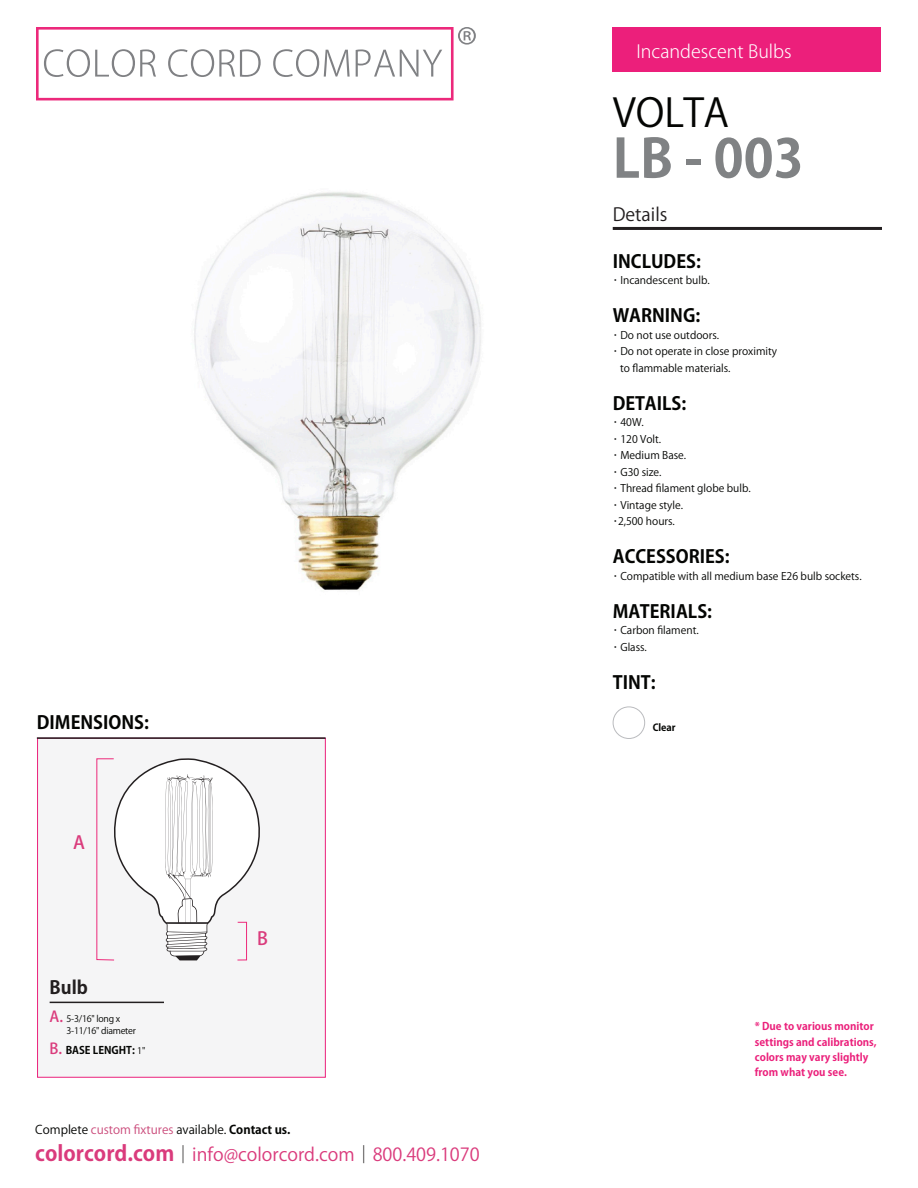
<style>
.page{position:relative;width:918px;height:1188px;background:#fff}
.page>*{position:absolute;margin:0;border:0;box-sizing:border-box;transform-origin:0 0}
.t1{font:700 52.5px "Koz Go Pro";color:#808284}
.t2{font:39px "Koz Go Pro";letter-spacing:-.01em;color:#040503}
.t3{font:700 18px "Koz Go Pro";color:#040503}
.t4{font:18px "Koz Go Pro";color:#da3b7c}
.t5{font:300 18px "Koz Go Pro";color:#fff}
.t6{font:18px "Koz Go Pro";color:#231f20}
.t7{font:700 18px "Koz Go Pro";color:#231f20}
.t8{font:500 18px "Koz Go Pro";color:#da3b7c}
.t9{font:12px "Koz Go Pro";color:#040503}
.t10{font:10.5px "Koz Go Pro";color:#040503}
.t11{font:700 10.5px/15.3px "Koz Go Pro";color:#eb207b}
.t12{font:700 10.5px "Koz Go Pro";color:#040503}
.t13{font:700 9.75px "Koz Go Pro";color:#040503}
.t14{font:9px "Koz Go Pro";letter-spacing:-.025em;color:#040503}
.s1{font-weight:500;font-size:15px;color:#da3b7c}
.s2{font-weight:400;font-size:9px}
.s3{color:#cb4b7b}
.s4{font-weight:700}
.s5{font-weight:700;font-size:21px}
.s6{color:#231f20}
</style>
<div class="page">
<div style="left:38px;top:738px;width:287px;height:339px;background:#f5f5f6"></div>
<div style="left:37px;top:738px;width:289px;height:339px;border:1px solid #eb207b"></div>
<div style="left:613px;top:28px;width:268px;height:44px;background:#ec1f7b"></div>
<hr style="left:613px;top:227px;width:269px;height:3px;background:#231f20">
<div style="left:613px;top:707px;width:32px;height:32px;border:1px solid #babbbe;border-radius:50%"></div>
<svg style="left:36px;top:27px;width:440px;height:73px"></svg>
<hr style="left:37px;top:737px;width:289px;height:2px;background:#231f20">
<hr style="left:50px;top:1002px;width:114px;height:1px;background:#231f20">
<img style="left:194px;top:192px;width:287px;height:398px">
<svg style="left:105px;top:758px;width:155px;height:202px"></svg>
<p class="t5" style="left:637px;top:39px;width:157px">Incandescent Bulbs</p>
<p class="t2" style="left:613px;top:87px;width:118px">VOLTA</p>
<p class="t1" style="left:613px;top:125px;width:192px">LB - 003</p>
<p class="t6" style="left:613px;top:203px;width:56px">Details</p>
<p class="t3" style="left:613px;top:250px;width:90px">INCLUDES:</p>
<p class="t10" style="left:613px;top:274px;width:98px">･ Incandescent bulb.</p>
<p class="t3" style="left:613px;top:304px;width:89px">WARNING:</p>
<p class="t10" style="left:613px;top:328px;width:108px">･ Do not use outdoors.</p>
<p class="t10" style="left:613px;top:345px;width:166px">･ Do not operate in close proximity</p>
<p class="t10" style="left:620px;top:361px;width:112px">to flammable materials.</p>
<p class="t3" style="left:613px;top:391px;width:75px">DETAILS:</p>
<p class="t10" style="left:613px;top:416px;width:32px">･ 40W.</p>
<p class="t10" style="left:613px;top:432px;width:50px">･ 120 Volt.</p>
<p class="t10" style="left:613px;top:449px;width:75px">･ Medium Base.</p>
<p class="t10" style="left:613px;top:465px;width:50px">･ G30 size.</p>
<p class="t10" style="left:613px;top:482px;width:140px">･ Thread filament globe bulb.</p>
<p class="t10" style="left:613px;top:498px;width:72px">･ Vintage style.</p>
<p class="t10" style="left:613px;top:515px;width:64px">･2,500 hours.</p>
<p class="t3" style="left:613px;top:545px;width:118px">ACCESSORIES:</p>
<p class="t10" style="left:613px;top:569px;width:250px">･ Compatible with all medium base E26 bulb sockets.</p>
<p class="t3" style="left:613px;top:600px;width:101px">MATERIALS:</p>
<p class="t10" style="left:613px;top:624px;width:87px">･ Carbon filament.</p>
<p class="t10" style="left:613px;top:640px;width:36px">･ Glass.</p>
<p class="t3" style="left:613px;top:671px;width:45px">TINT:</p>
<p class="t3" style="left:37px;top:711px;width:114px">DIMENSIONS:</p>
<p class="t13" style="left:653px;top:721px;width:24px">Clear</p>
<p class="t8" style="left:73px;top:831px;width:13px">A</p>
<p class="t7" style="left:50px;top:975px;width:40px">Bulb</p>
<p class="t14" style="left:50px;top:1013px;width:72px"><span class="s1">A.</span> 5-3/16" long x</p>
<p class="t14" style="left:66px;top:1025px;width:71px">3-11/16" diameter</p>
<p class="t12" style="left:50px;top:1043px;width:97px"><span class="s1">B.</span> BASE LENGHT: <span class="s2">1"</span></p>
<p class="t8" style="left:257px;top:927px;width:12px">B</p>
<p class="t9" style="left:35px;top:1122px;width:257px">Complete <span class="s3">custom fixtures</span> available. <span class="s4">Contact us.</span></p>
<p class="t4" style="left:35px;top:1143px;width:446px"><span class="s5">colorcord.com</span><span class="s6">︱</span>info@colorcord.com<span class="s6">︱</span>800.409.1070</p>
<p class="t11" style="left:755px;top:1020px;width:123px">* Due to various monitor settings and calibrations, colors may vary slightly from what you see.</p>
</div>
